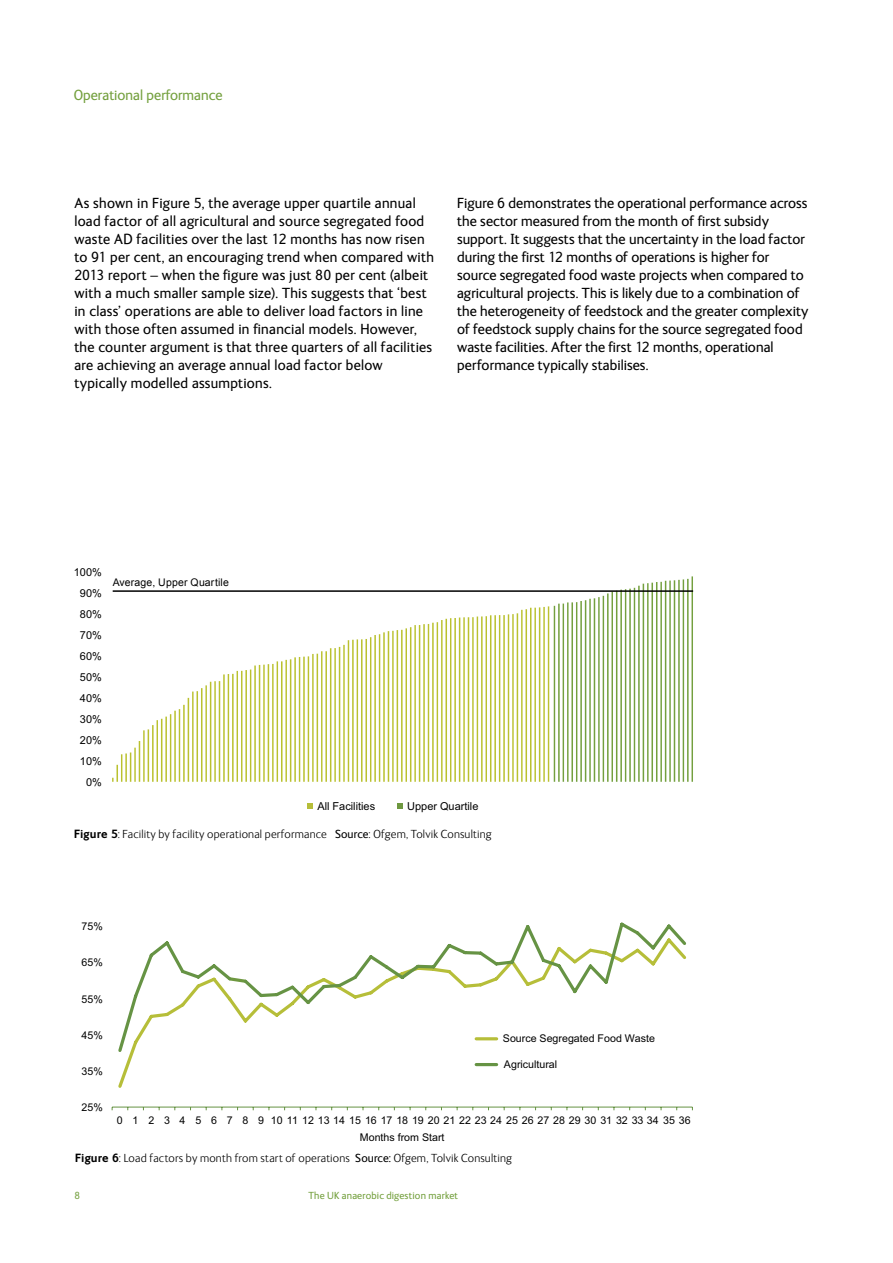
<style>
.page{position:relative;width:893px;height:1263px;background:#fff}
.page>*{position:absolute;margin:0;border:0;box-sizing:border-box;transform-origin:0 0}
.t1{font:15px/18px "FS Ingrid";letter-spacing:.01em;color:#000}
.t2{font:15px "FS Ingrid";letter-spacing:.005em;color:#74a03e}
.t3{font:300 12px "FS Ingrid";letter-spacing:.015em;color:#000}
.t4{font:10.95px "Arial";color:#010101}
.t5{font:10.65px/16.5px "Arial";color:#010101;text-align:center}
.t6{font:10.5px "FS Ingrid";letter-spacing:.02em;color:#74a03e}
.t7{font:10.5px "Arial";letter-spacing:.015em;color:#000}
.s1{font-weight:700}
.s2{font-weight:400}
</style>
<div class="page">
<svg style="left:112px;top:606px;width:437px;height:176px"></svg>
<hr style="left:554px;top:606px;width:1px;height:176px;background:#74a03e">
<hr style="left:558px;top:604px;width:2px;height:178px;background:#74a03e">
<hr style="left:563px;top:604px;width:1px;height:178px;background:#74a03e">
<hr style="left:567px;top:602px;width:1px;height:180px;background:#74a03e">
<hr style="left:571px;top:602px;width:2px;height:180px;background:#74a03e">
<hr style="left:576px;top:602px;width:1px;height:180px;background:#74a03e">
<hr style="left:580px;top:601px;width:2px;height:181px;background:#74a03e">
<hr style="left:585px;top:600px;width:1px;height:182px;background:#74a03e">
<hr style="left:589px;top:599px;width:2px;height:183px;background:#74a03e">
<hr style="left:594px;top:598px;width:1px;height:184px;background:#74a03e">
<hr style="left:598px;top:597px;width:2px;height:185px;background:#74a03e">
<hr style="left:603px;top:596px;width:1px;height:186px;background:#74a03e">
<hr style="left:607px;top:593px;width:2px;height:189px;background:#74a03e">
<hr style="left:611px;top:592px;width:2px;height:190px;background:#74a03e">
<hr style="left:616px;top:591px;width:1px;height:191px;background:#74a03e">
<hr style="left:620px;top:590px;width:2px;height:192px;background:#74a03e">
<hr style="left:625px;top:589px;width:1px;height:193px;background:#74a03e">
<hr style="left:629px;top:589px;width:2px;height:193px;background:#74a03e">
<hr style="left:634px;top:588px;width:1px;height:194px;background:#74a03e">
<hr style="left:638px;top:586px;width:2px;height:196px;background:#74a03e">
<hr style="left:643px;top:584px;width:1px;height:198px;background:#74a03e">
<hr style="left:647px;top:583px;width:1px;height:199px;background:#74a03e">
<hr style="left:651px;top:583px;width:2px;height:199px;background:#74a03e">
<hr style="left:656px;top:582px;width:1px;height:200px;background:#74a03e">
<hr style="left:660px;top:582px;width:2px;height:200px;background:#74a03e">
<hr style="left:665px;top:581px;width:1px;height:201px;background:#74a03e">
<hr style="left:669px;top:580px;width:2px;height:202px;background:#74a03e">
<hr style="left:674px;top:580px;width:1px;height:202px;background:#74a03e">
<hr style="left:678px;top:580px;width:2px;height:202px;background:#74a03e">
<hr style="left:683px;top:579px;width:1px;height:203px;background:#74a03e">
<hr style="left:687px;top:579px;width:2px;height:203px;background:#74a03e">
<hr style="left:691px;top:576px;width:2px;height:206px;background:#74a03e">
<svg style="left:307px;top:803px;width:5px;height:5px"></svg>
<svg style="left:397px;top:803px;width:5px;height:5px"></svg>
<hr style="left:112px;top:1107px;width:580px;height:1px;background:#669344">
<svg style="left:118px;top:922px;width:569px;height:132px"></svg>
<hr style="left:476px;top:1037px;width:21px;height:3px;background:#b6be39">
<hr style="left:476px;top:1063px;width:21px;height:3px;background:#669344">
<hr style="left:113px;top:590px;width:580px;height:2px;background:#000">
<p class="t2" style="left:74px;top:85px;width:150px">Operational performance</p>
<p class="t1" style="left:74px;top:193px;width:361px">As shown in Figure 5, the average upper quartile annual load factor of all agricultural and source segregated food waste AD facilities over the last 12 months has now risen to 91 per cent, an encouraging trend when compared with 2013 report – when the figure was just 80 per cent (albeit with a much smaller sample size). This suggests that ‘best in class’ operations are able to deliver load factors in line with those often assumed in financial models. However, the counter argument is that three quarters of all facilities are achieving an average annual load factor below typically modelled assumptions.</p>
<p class="t1" style="left:457px;top:193px;width:353px">Figure 6 demonstrates the operational performance across the sector measured from the month of first subsidy support. It suggests that the uncertainty in the load factor during the first 12 months of operations is higher for source segregated food waste projects when compared to agricultural projects. This is likely due to a combination of the heterogeneity of feedstock and the greater complexity of feedstock supply chains for the source segregated food waste facilities. After the first 12 months, operational performance typically stabilises.</p>
<p class="t4" style="left:74px;top:565px;width:30px">100%</p>
<p class="t4" style="left:80px;top:586px;width:23px">90%</p>
<p class="t4" style="left:80px;top:607px;width:23px">80%</p>
<p class="t4" style="left:80px;top:628px;width:23px">70%</p>
<p class="t4" style="left:80px;top:649px;width:23px">60%</p>
<p class="t4" style="left:80px;top:670px;width:23px">50%</p>
<p class="t4" style="left:80px;top:691px;width:23px">40%</p>
<p class="t4" style="left:80px;top:712px;width:23px">30%</p>
<p class="t4" style="left:80px;top:733px;width:23px">20%</p>
<p class="t4" style="left:80px;top:754px;width:23px">10%</p>
<p class="t4" style="left:86px;top:775px;width:17px">0%</p>
<p class="t7" style="left:113px;top:575px;width:118px">Average, Upper Quartile</p>
<p class="t4" style="left:317px;top:799px;width:59px">All Facilities</p>
<p class="t4" style="left:407px;top:799px;width:73px">Upper Quartile</p>
<p class="t3" style="left:74px;top:826px;width:419px"><span class="s1">Figure 5</span>: Facility by facility operational performance <span class="s2">Source</span>: Ofgem, Tolvik Consulting</p>
<p class="t5" style="left:82px;top:918px;width:23px">75%</p>
<p class="t5" style="left:82px;top:954px;width:23px">65%</p>
<p class="t5" style="left:82px;top:991px;width:23px">55%</p>
<p class="t5" style="left:82px;top:1027px;width:23px">45%</p>
<p class="t5" style="left:82px;top:1063px;width:23px">35%</p>
<p class="t5" style="left:82px;top:1099px;width:23px">25%</p>
<p class="t5" style="left:503px;top:1030px;width:154px">Source Segregated Food Waste</p>
<p class="t5" style="left:504px;top:1056px;width:55px">Agricultural</p>
<p class="t5" style="left:117px;top:1112px;width:575px">0 1 2 3 4 5 6 7 8 9 10 11 12 13 14 15 16 17 18 19 20 21 22 23 24 25 26 27 28 29 30 31 32 33 34 35 36<br>Months from Start</p>
<p class="t3" style="left:75px;top:1150px;width:439px"><span class="s1">Figure 6</span>: Load factors by month from start of operations <span class="s2">Source:</span> Ofgem, Tolvik Consulting</p>
<p class="t6" style="left:74px;top:1188px;width:7px">8</p>
<p class="t6" style="left:308px;top:1188px;width:151px">The UK anaerobic digestion market</p>
</div>
